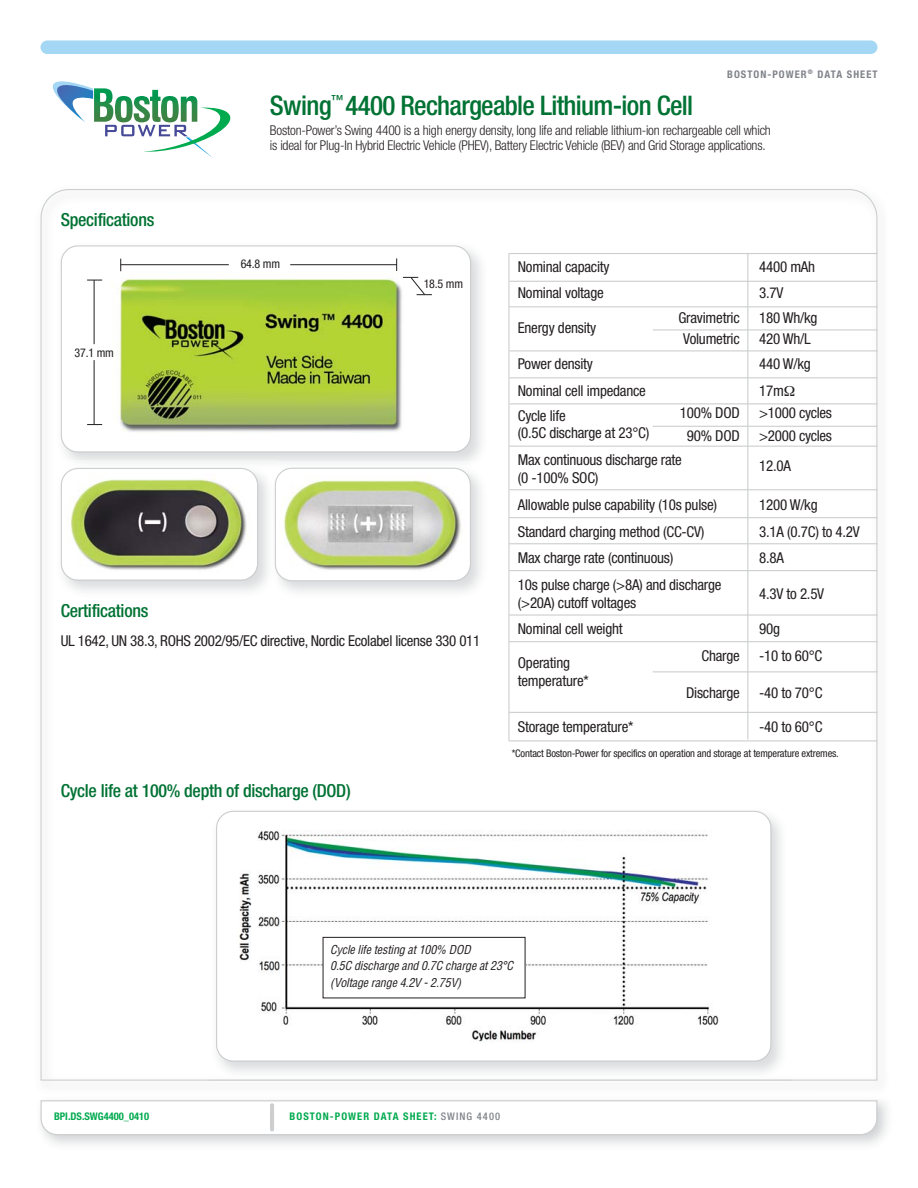
<style>
.page{position:relative;width:918px;height:1188px;background:#fff}
.page>*{position:absolute;margin:0;border:0;box-sizing:border-box;transform-origin:0 0}
.t1{font:500 condensed 27px "Helvetica Neue";letter-spacing:-.025em;color:#007233}
.t2{font:500 condensed 18px "Helvetica Neue";letter-spacing:-.015em;color:#007233}
.t3{font:condensed 15px/26.7px "Helvetica Neue";letter-spacing:-.015em;color:#231f20}
.t4{font:300 condensed 13.5px/15px "Helvetica Neue";letter-spacing:-.015em;color:#231f20}
.t5{font:italic condensed 12px/16.5px "Helvetica";color:#231f20}
.t6{font:condensed 12px "Helvetica Neue";letter-spacing:-.015em;color:#231f20}
.t7{font:condensed 10.5px "Helvetica Neue";letter-spacing:-.015em;color:#231f20}
.t8{font:700 condensed 10.5px "Helvetica Neue";letter-spacing:.1em;color:#00aa4f}
.t9{font:700 condensed 10.5px "Helvetica Neue";letter-spacing:.1em;color:#80848a}
.t10{font:700 condensed 10.5px "Helvetica Neue";color:#00aa4f}
.s1{font-weight:500;color:#80848a}
</style>
<div class="page">
<svg style="left:40px;top:189px;width:838px;height:29px"></svg>
<hr style="left:508px;top:253px;width:2px;height:488px;background:#cdcecf">
<svg style="left:40px;top:1101px;width:837px;height:34px"></svg>
<div style="left:40px;top:40px;width:837px;height:14px;background:#a4d7f4;border-radius:7px"></div>
<hr style="left:270px;top:1103px;width:4px;height:28px;background:#cdcecf;border-radius:2px">
<svg style="left:53px;top:81px;width:177px;height:76px"></svg>
<svg style="left:61px;top:245px;width:410px;height:208px"></svg>
<svg style="left:61px;top:468px;width:197px;height:113px"></svg>
<svg style="left:268px;top:461px;width:203px;height:120px"></svg>
<hr style="left:290px;top:264px;width:107px;height:1px;background:#231f20">
<hr style="left:121px;top:264px;width:108px;height:1px;background:#231f20">
<svg style="left:396px;top:258px;width:1px;height:13px"></svg>
<svg style="left:120px;top:259px;width:1px;height:12px"></svg>
<hr style="left:94px;top:280px;width:1px;height:64px;background:#231f20">
<hr style="left:94px;top:360px;width:1px;height:65px;background:#231f20">
<svg style="left:87px;top:280px;width:15px;height:1px"></svg>
<svg style="left:87px;top:424px;width:15px;height:1px"></svg>
<svg style="left:403px;top:276px;width:29px;height:20px"></svg>
<img style="left:209px;top:1080px;width:582px;height:1px">
<svg style="left:216px;top:811px;width:556px;height:251px"></svg>
<hr style="left:509px;top:253px;width:368px;height:1px;background:#cdcecf">
<hr style="left:509px;top:281px;width:368px;height:1px;background:#cdcecf">
<hr style="left:509px;top:306px;width:368px;height:1px;background:#cdcecf">
<hr style="left:510px;top:350px;width:367px;height:1px;background:#cdcecf">
<hr style="left:510px;top:377px;width:367px;height:1px;background:#cdcecf">
<hr style="left:510px;top:403px;width:367px;height:1px;background:#cdcecf">
<hr style="left:509px;top:543px;width:368px;height:1px;background:#cdcecf">
<hr style="left:509px;top:446px;width:368px;height:1px;background:#cdcecf">
<hr style="left:510px;top:489px;width:367px;height:1px;background:#cdcecf">
<hr style="left:653px;top:671px;width:224px;height:1px;background:#cdcecf">
<hr style="left:509px;top:570px;width:368px;height:1px;background:#cdcecf">
<hr style="left:509px;top:517px;width:368px;height:1px;background:#cdcecf">
<hr style="left:509px;top:614px;width:368px;height:2px;background:#cdcecf">
<hr style="left:653px;top:329px;width:224px;height:2px;background:#cdcecf">
<hr style="left:747px;top:253px;width:1px;height:486px;background:#cdcecf">
<hr style="left:653px;top:426px;width:224px;height:1px;background:#cdcecf">
<hr style="left:509px;top:641px;width:368px;height:1px;background:#cdcecf">
<hr style="left:509px;top:740px;width:368px;height:1px;background:#cdcecf">
<hr style="left:509px;top:712px;width:368px;height:1px;background:#cdcecf">
<div style="left:323px;top:937px;width:202px;height:61px;background:#fff"></div>
<div style="left:323px;top:937px;width:202px;height:61px;border:1px solid #231f20"></div>
<h1 class="t1" style="left:270px;top:95px;width:425px">Swing<sup>™</sup> 4400 Rechargeable Lithium-ion Cell</h1>
<p class="t9" style="left:727px;top:68px;width:152px">BOSTON-POWER<sup>®</sup> DATA SHEET</p>
<p class="t2" style="left:61px;top:213px;width:95px">Specifications</p>
<p class="t6" style="left:75px;top:348px;width:41px">37.1 mm</p>
<p class="t4" style="left:270px;top:124px;width:502px">Boston-Power’s Swing 4400 is a high energy density, long life and reliable lithium-ion rechargeable cell which is ideal for Plug-In Hybrid Electric Vehicle (PHEV), Battery Electric Vehicle (BEV) and Grid Storage applications.</p>
<p class="t6" style="left:241px;top:259px;width:41px">64.8 mm</p>
<p class="t6" style="left:424px;top:280px;width:41px">18.5 mm</p>
<p class="t3" style="left:518px;top:254px;width:93px">Nominal capacity</p>
<p class="t3" style="left:759px;top:254px;width:58px">4400 mAh</p>
<p class="t3" style="left:518px;top:281px;width:88px">Nominal voltage</p>
<p class="t3" style="left:759px;top:281px;width:26px">3.7V</p>
<p class="t3" style="left:518px;top:316px;width:80px">Energy density</p>
<p class="t3" style="left:678px;top:306px;width:63px">Gravimetric</p>
<p class="t3" style="left:759px;top:306px;width:60px">180 Wh/kg</p>
<p class="t3" style="left:683px;top:327px;width:58px">Volumetric</p>
<p class="t3" style="left:759px;top:327px;width:53px">420 Wh/L</p>
<p class="t3" style="left:518px;top:352px;width:77px">Power density</p>
<p class="t3" style="left:759px;top:352px;width:53px">440 W/kg</p>
<p class="t3" style="left:518px;top:379px;width:130px">Nominal cell impedance</p>
<p class="t3" style="left:759px;top:379px;width:26px">17m</p>
<p class="t3" style="left:518px;top:404px;width:49px">Cycle life</p>
<p class="t3" style="left:680px;top:401px;width:61px">100% DOD</p>
<p class="t3" style="left:759px;top:401px;width:74px">&gt;1000 cycles</p>
<p class="t3" style="left:518px;top:420px;width:133px">(0.5C discharge at 23°C)</p>
<p class="t3" style="left:687px;top:423px;width:55px">90% DOD</p>
<p class="t3" style="left:759px;top:423px;width:74px">&gt;2000 cycles</p>
<p class="t3" style="left:518px;top:448px;width:166px">Max continuous discharge rate</p>
<p class="t3" style="left:759px;top:454px;width:33px">12.0A</p>
<p class="t3" style="left:518px;top:466px;width:201px">(0 -100% SOC)<br>Allowable pulse capability (10s pulse)</p>
<p class="t3" style="left:759px;top:492px;width:60px">1200 W/kg</p>
<p class="t2" style="left:61px;top:605px;width:89px">Certifications</p>
<p class="t3" style="left:61px;top:628px;width:421px">UL 1642, UN 38.3, ROHS 2002/95/EC directive, Nordic Ecolabel license 330 011</p>
<p class="t2" style="left:61px;top:784px;width:291px">Cycle life at 100% depth of discharge (DOD)</p>
<p class="t3" style="left:518px;top:519px;width:188px">Standard charging method (CC-CV)</p>
<p class="t3" style="left:759px;top:519px;width:102px">3.1A (0.7C) to 4.2V</p>
<p class="t3" style="left:518px;top:546px;width:157px">Max charge rate (continuous)</p>
<p class="t3" style="left:759px;top:546px;width:26px">8.8A</p>
<p class="t3" style="left:518px;top:572px;width:205px">10s pulse charge (&gt;8A) and discharge</p>
<p class="t3" style="left:759px;top:581px;width:67px">4.3V to 2.5V</p>
<p class="t3" style="left:518px;top:590px;width:120px">(&gt;20A) cutoff voltages<br>Nominal cell weight</p>
<p class="t3" style="left:759px;top:617px;width:22px">90g</p>
<p class="t3" style="left:518px;top:655px;width:72px;line-height:18px">Operating temperature*</p>
<p class="t3" style="left:702px;top:643px;width:40px">Charge</p>
<p class="t3" style="left:759px;top:643px;width:65px">-10 to 60°C</p>
<p class="t3" style="left:686px;top:680px;width:55px">Discharge</p>
<p class="t3" style="left:759px;top:680px;width:65px">-40 to 70°C</p>
<p class="t3" style="left:518px;top:714px;width:117px">Storage temperature*</p>
<p class="t3" style="left:759px;top:714px;width:65px">-40 to 60°C</p>
<p class="t7" style="left:512px;top:749px;width:329px">*Contact Boston-Power for specifics on operation and storage at temperature extremes.</p>
<p class="t5" style="left:330px;top:942px;width:187px">Cycle life testing at100% DOD<br>0.5C discharge and 0.7C charge at23°C (Voltage range 4.2V -2.75V)</p>
<p class="t10" style="left:54px;top:1110px;width:97px">BPI.DS.SWG4400_0410</p>
<p class="t8" style="left:290px;top:1110px;width:212px">BOSTON-POWER DATA SHEET: <span class="s1">SWING 4400</span></p>
</div>
